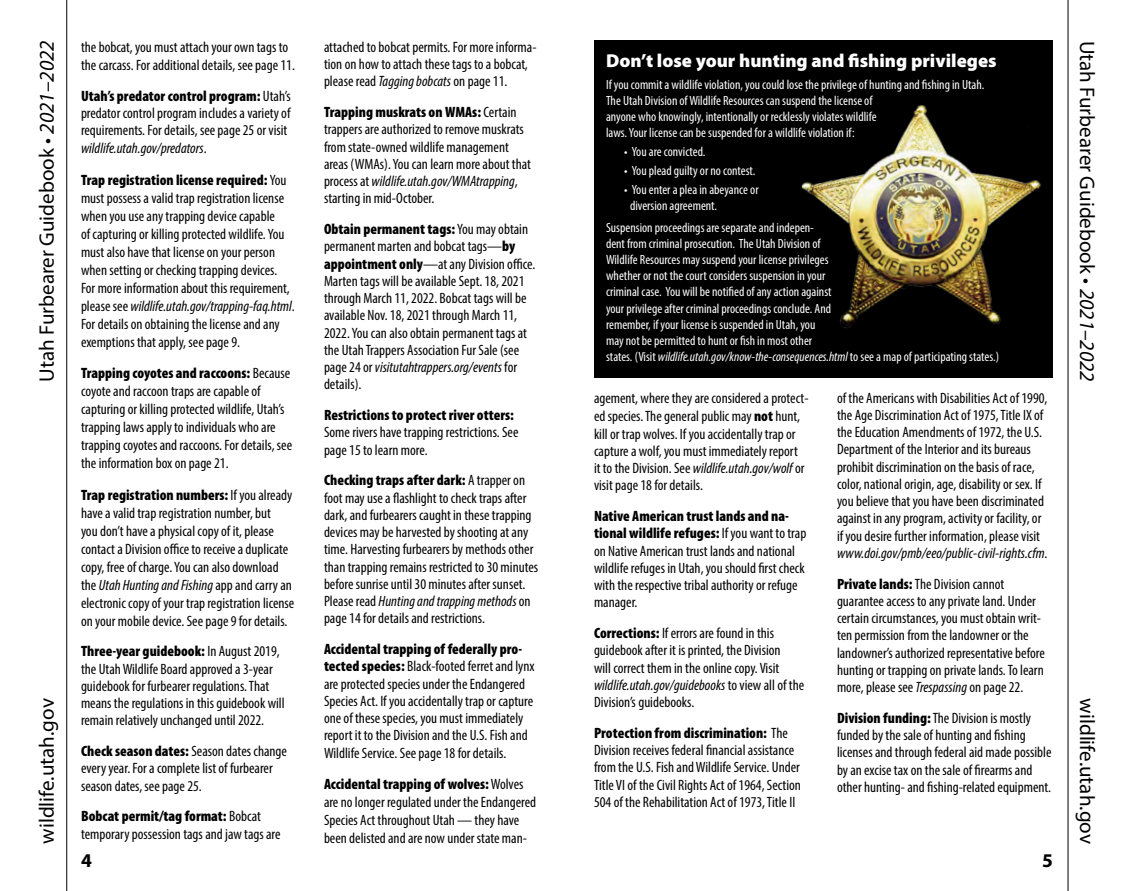
<style>
.page{position:relative;width:1134px;height:891px;background:#fff}
.page>*{position:absolute;margin:0;border:0;box-sizing:border-box;transform-origin:0 0}
.t1{font:21px "Myriad Pro";color:#000}
.t2{font:700 19.5px "Myriad Pro";color:#000}
.t3{font:900 18.75px "Myriad Pro";color:#fff}
.t4{font:condensed 15px/17.2px "Myriad Pro";color:#000}
.t5{font:900 condensed 15px "Myriad Pro";color:#000}
.t6{font:condensed 13.35px/16px "Myriad Pro";color:#fff}
.s1{font-style:italic}
.s2{font-weight:900}
</style>
<div class="page">
<hr style="left:66px;top:0;width:1px;height:891px;background:#000">
<hr style="left:1068px;top:0;width:1px;height:891px;background:#000">
<div style="left:594px;top:40px;width:458px;height:338px;background:#000"></div>
<img style="left:801px;top:105px;width:240px;height:223px">
<h1 class="t1" style="left:34px;top:382px;width:343px;rotate:-90deg">Utah Furbearer Guidebook • <span class="s1">2021–2022</span></h1>
<h1 class="t1" style="left:1100px;top:40px;width:343px;rotate:90deg">Utah Furbearer Guidebook • <span class="s1">2021–2022</span></h1>
<p class="t4" style="left:324px;top:38px;width:214px">attached to bobcat permits. For more informa&shy;tion on how to attach these tags to a bobcat, please read <span class="s1">Tagging bobcats</span> on page 11.</p>
<p class="t4" style="left:324px;top:103px;width:209px"><span class="s2">Trapping muskrats on WMAs:</span> Certain trappers are authorized to remove muskrats from state-owned wildlife management areas (WMAs). You can learn more about that process at <span class="s1">wildlife.utah.gov/WMAtrapping</span>, starting in mid-October.</p>
<p class="t4" style="left:324px;top:220px;width:213px"><span class="s2">Obtain permanent tags:</span> You may obtain permanent marten and bobcat tags—<span class="s2">by appointment only</span>—at any Division office.<br>Marten tags will be available Sept. 18, 2021 through March 11, 2022. Bobcat tags will be available Nov. 18, 2021 through March 11, 2022. You can also obtain permanent tags at the Utah Trappers Association Fur Sale (see page 24 or <span class="s1">visitutahtrappers.org/events</span> for details).</p>
<p class="t5" style="left:324px;top:407px;width:191px">Restrictions to protect river otters:</p>
<p class="t4" style="left:324px;top:423px;width:196px">Some rivers have trapping restrictions. See page 15 to learn more.</p>
<p class="t4" style="left:324px;top:471px;width:216px"><span class="s2">Checking traps after dark:</span> A trapper on foot may use a flashlight to check traps after dark, and furbearers caught in these trapping devices may be harvested by shooting at any time. Harvesting furbearers by methods other than trapping remains restricted to 30 minutes before sunrise until 30 minutes after sunset.<br>Please read <span class="s1">Hunting and trapping methods</span> on page 14 for details and restrictions.</p>
<p class="t4" style="left:324px;top:640px;width:212px"><span class="s2">Accidental trapping of federally pro&shy;tected species:</span> Black-footed ferret and lynx are protected species under the Endangered Species Act. If you accidentally trap or capture one of these species, you must immediately report it to the Division and the U.S. Fish and Wildlife Service. See page 18 for details.</p>
<p class="t4" style="left:324px;top:775px;width:214px;line-height:18px"><span class="s2">Accidental trapping of wolves:</span> Wolves are no longer regulated under the Endangered Species Act throughout Utah — they have been delisted and are now under state man-</p>
<p class="t4" style="left:81px;top:38px;width:216px;line-height:18px">the bobcat, you must attach your own tags to the carcass. For additional details, see page 11.</p>
<p class="t4" style="left:81px;top:87px;width:211px"><span class="s2">Utah’s predator control program:</span> Utah’s predator control program includes a variety of requirements. For details, see page 25 or visit <span class="s1">wildlife.utah.gov/predators</span>.</p>
<p class="t4" style="left:81px;top:170px;width:215px;line-height:18px"><span class="s2">Trap registration license required:</span> You must possess a valid trap registration license when you use any trapping device capable<br>of capturing or killing protected wildlife. You must also have that license on your person when setting or checking trapping devices.<br>For more information about this requirement, please see <span class="s1">wildlife.utah.gov/trapping-faq.html</span>.<br>For details on obtaining the license and any exemptions that apply, see page 9.</p>
<p class="t4" style="left:81px;top:364px;width:213px;line-height:18px"><span class="s2">Trapping coyotes and raccoons:</span> Because coyote and raccoon traps are capable of capturing or killing protected wildlife, Utah’s trapping laws apply to individuals who are trapping coyotes and raccoons. For details, see the information box on page 21.</p>
<p class="t4" style="left:81px;top:485px;width:215px;line-height:18px"><span class="s2">Trap registration numbers:</span> If you already have a valid trap registration number, but<br>you don’t have a physical copy of it, please contact a Division office to receive a duplicate copy, free of charge. You can also download the <span class="s1">Utah Hunting and Fishing</span> app and carry an electronic copy of your trap registration license on your mobile device. See page 9 for details.</p>
<p class="t4" style="left:81px;top:642px;width:205px"><span class="s2">Three-year guidebook:</span> In August 2019, the Utah Wildlife Board approved a 3-year guidebook for furbearer regulations. That means the regulations in this guidebook will remain relatively unchanged until 2022.</p>
<p class="t4" style="left:81px;top:742px;width:208px"><span class="s2">Check season dates:</span> Season dates change every year. For a complete list of furbearer season dates, see page 25.</p>
<p class="t4" style="left:81px;top:807px;width:201px"><span class="s2">Bobcat permit/tag format:</span> Bobcat temporary possession tags and jaw tags are</p>
<p class="t3" style="left:606px;top:50px;width:392px">Don’t lose your hunting and fishing privileges</p>
<p class="t6" style="left:606px;top:76px;width:380px">If you commit a wildlife violation, you could lose the privilege of hunting and fishing in Utah.<br>The Utah Division of Wildlife Resources can suspend the license of<br>anyone who knowingly, intentionally or recklessly violates wildlife<br>laws. Your license can be suspended for a wildlife violation if:</p>
<p class="t6" style="left:624px;top:143px;width:83px">• You are convicted.</p>
<p class="t6" style="left:624px;top:162px;width:133px">• You plead guilty or no contest.</p>
<p class="t6" style="left:630px;top:181px;width:130px;text-indent:-6px">• You enter a plea in abeyance or diversion agreement.</p>
<p class="t6" style="left:606px;top:220px;width:395px">Suspension proceedings are separate and indepen-<br>dent from criminal prosecution. The Utah Division of<br>Wildlife Resources may suspend your license privileges<br>whether or not the court considers suspension in your<br>criminal case. You will be notified of any action against<br>your privilege after criminal proceedings conclude. And<br>remember, if your license is suspended in Utah, you<br>may not be permitted to hunt or fish in most other<br>states. (Visit <span class="s1">wildlife.utah.gov/know-the-consequences.html</span> to see a map of participating states.)</p>
<p class="t4" style="left:837px;top:389px;width:212px">of the Americans with Disabilities Act of 1990, the Age Discrimination Act of 1975, Title IX of the Education Amendments of 1972, the U.S.<br>Department of the Interior and its bureaus prohibit discrimination on the basis of race, color, national origin, age, disability or sex. If you believe that you have been discriminated against in any program, activity or facility, or if you desire further information, please visit <span class="s1">www.doi.gov/pmb/eeo/public-civil-rights.cfm</span>.</p>
<p class="t4" style="left:837px;top:575px;width:209px"><span class="s2">Private lands:</span> The Division cannot guarantee access to any private land. Under certain circumstances, you must obtain writ&shy;ten permission from the landowner or the landowner’s authorized representative before hunting or trapping on private lands. To learn more, please see <span class="s1">Trespassing</span> on page 22.</p>
<p class="t4" style="left:837px;top:709px;width:216px"><span class="s2">Division funding:</span> The Division is mostly funded by the sale of hunting and fishing licenses and through federal aid made possible by an excise tax on the sale of firearms and other hunting- and fishing-related equipment.</p>
<p class="t4" style="left:594px;top:389px;width:216px">agement, where they are considered a protect&shy;ed species. The general public may <span class="s2">not</span> hunt, kill or trap wolves. If you accidentally trap or capture a wolf, you must immediately report<br>it to the Division. See <span class="s1">wildlife.utah.gov/wolf</span> or visit page 18 for details.</p>
<p class="t4" style="left:594px;top:507px;width:214px"><span class="s2">Native American trust lands and na&shy;tional wildlife refuges:</span> If you want to trap on Native American trust lands and national wildlife refuges in Utah, you should first check with the respective tribal authority or refuge manager.</p>
<p class="t4" style="left:594px;top:624px;width:212px"><span class="s2">Corrections:</span> If errors are found in this guidebook after it is printed, the Division<br>will correct them in the online copy. Visit <span class="s1">wildlife.utah.gov/guidebooks</span> to view all of the Division’s guidebooks.</p>
<p class="t4" style="left:594px;top:724px;width:209px"><span class="s2">Protection from discrimination:</span> The Division receives federal financial assistance from the U.S. Fish and Wildlife Service. Under Title VI of the Civil Rights Act of 1964, Section 504 of the Rehabilitation Act of 1973, Title II</p>
<h1 class="t1" style="left:34px;top:844px;width:147px;rotate:-90deg">wildlife.utah.gov</h1>
<h1 class="t1" style="left:1100px;top:698px;width:147px;rotate:90deg">wildlife.utah.gov</h1>
<h2 class="t2" style="left:1042px;top:848px;width:12px">5</h2>
<h2 class="t2" style="left:81px;top:848px;width:12px">4</h2>
</div>
